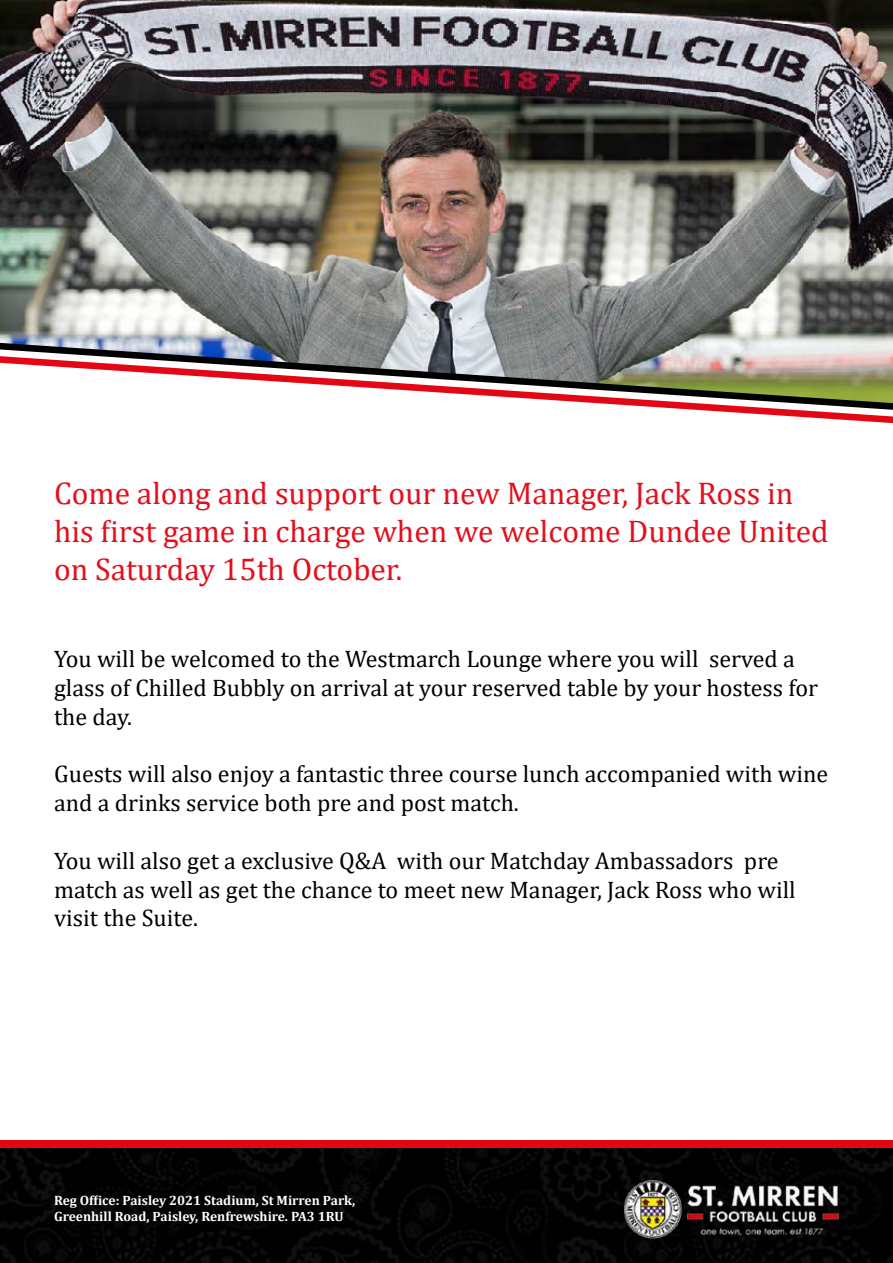
<style>
.page{position:relative;width:893px;height:1263px;background:#fff}
.page>*{position:absolute;margin:0;border:0;box-sizing:border-box;transform-origin:0 0}
.t1{font:31.5px/37.8px "Cambria";color:#e40f1c}
.t2{font:24px/28.8px "Cambria";color:#000}
.t3{font:700 13.5px/16.2px "Cambria";color:#fff}
</style>
<div class="page">
<div style="left:0;top:1141px;width:893px;height:17px;background:#e30614"></div>
<img style="left:0;top:1148px;width:893px;height:115px">
<img style="left:622px;top:1179px;width:230px;height:60px">
<img style="left:0;top:0;width:893px;height:343px">
<svg style="left:699px;top:410px;width:194px;height:13px"></svg>
<img style="left:0;top:343px;width:893px;height:67px">
<h1 class="t1" style="left:54px;top:474px;width:776px">Come along and support our new Manager, Jack Ross in his first game in charge when we welcome Dundee United on Saturday 15th October.</h1>
<p class="t2" style="left:54px;top:644px;width:765px">You will be welcomed to the Westmarch Lounge where you will served a glass of Chilled Bubbly on arrival at your reserved table by your hostess for the day.</p>
<p class="t2" style="left:54px;top:760px;width:775px">Guests will also enjoy a fantastic three course lunch accompanied with wine and a drinks service both pre and post match.</p>
<p class="t2" style="left:54px;top:846px;width:743px">You will also get a exclusive Q&amp;A with our Matchday Ambassadors pre match as well as get the chance to meet new Manager, Jack Ross who will visit the Suite.</p>
<p class="t3" style="left:54px;top:1192px;width:303px">Reg Office: Paisley 2021 Stadium, St Mirren Park,<br>Greenhill Road, Paisley, Renfrewshire. PA3 1RU</p>
</div>
